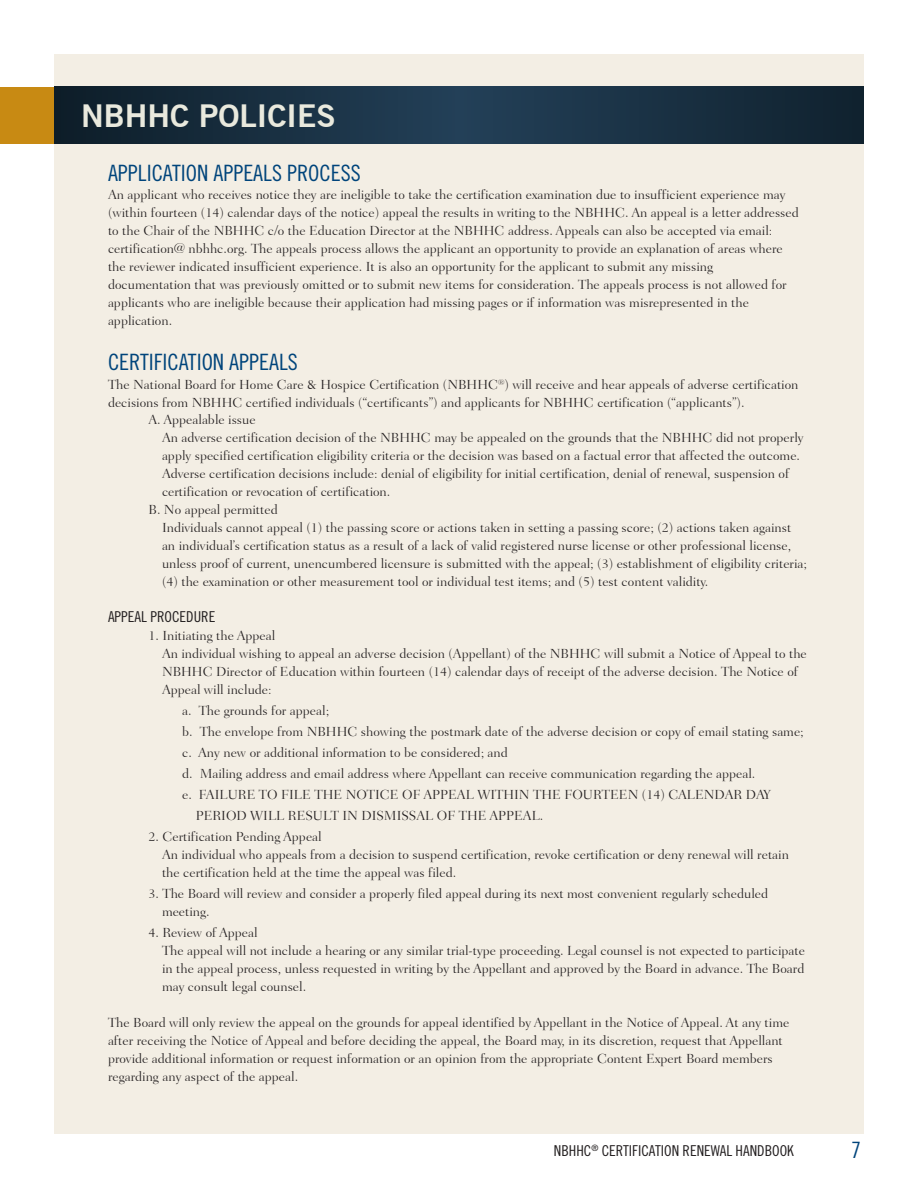
<style>
.page{position:relative;width:918px;height:1188px;background:#fff}
.page>*{position:absolute;margin:0;border:0;box-sizing:border-box;transform-origin:0 0}
.Bar_Headings{font:700 31.5px "Trade Gothic No.2";color:#e9e9dd}
.Body_Text{font:22.5px "Trade Gothic Cond Eighteen";color:#00447b}
.Text_Smaller_Headers{font:15px "Trade Gothic Cond Eighteen";color:#231f20}
.Body_Text-2{font:300 13.5px/18px "Fairfield LH45";color:#231f20}
</style>
<div class="page">
<div style="left:54px;top:54px;width:810px;height:1080px;background:#f3eee4"></div>
<svg style="left:54px;top:87px;width:810px;height:57px;background:#182f41"></svg>
<div style="left:0;top:87px;width:54px;height:57px;background:#c88a13"></div>
<p class="Bar_Headings" style="left:81px;top:96px;width:256px">NBHHC POLICIES</p>
<p class="Body_Text" style="left:108px;top:159px;width:254px">APPLICATION APPEALS PROCESS</p>
<p class="Body_Text-2" style="left:108px;top:186px;width:692px">An applicant who receives notice they are ineligible to take the certification examination due to insufficient experience may (within fourteen (14) calendar days of the notice) appeal the results in writing to the NBHHC. An appeal is a letter addressed to the Chair of the NBHHC c/o the Education Director at the NBHHC address. Appeals can also be accepted via email: certification@ nbhhc.org. The appeals process allows the applicant an opportunity to provide an explanation of areas where the reviewer indicated insufficient experience. It is also an opportunity for the applicant to submit any missing documentation that was previously omitted or to submit new items for consideration. The appeals process is not allowed for applicants who are ineligible because their application had missing pages or if information was misrepresented in the application.</p>
<p class="Body_Text" style="left:108px;top:349px;width:191px">CERTIFICATION APPEALS</p>
<p class="Body_Text-2" style="left:108px;top:376px;width:692px">The National Board for Home Care &amp; Hospice Certification (NBHHC<sup>®</sup>) will receive and hear appeals of adverse certification decisions from NBHHC certified individuals (“certificants”) and applicants for NBHHC certification (“applicants”).</p>
<p class="Body_Text-2" style="left:148px;top:410px;width:109px">A. Appealable issue</p>
<p class="Body_Text-2" style="left:162px;top:428px;width:643px">An adverse certification decision of the NBHHC may be appealed on the grounds that the NBHHC did not properly apply specified certification eligibility criteria or the decision was based on a factual error that affected the outcome.<br>Adverse certification decisions include: denial of eligibility for initial certification, denial of renewal, suspension of certification or revocation of certification.</p>
<p class="Body_Text-2" style="left:148px;top:500px;width:131px">B. No appeal permitted</p>
<p class="Body_Text-2" style="left:162px;top:518px;width:647px">Individuals cannot appeal (1) the passing score or actions taken in setting a passing score; (2) actions taken against an individual’s certification status as a result of a lack of valid registered nurse license or other professional license, unless proof of current, unencumbered licensure is submitted with the appeal; (3) establishment of eligibility criteria; (4) the examination or other measurement tool or individual test items; and (5) test content validity.</p>
<p class="Text_Smaller_Headers" style="left:108px;top:607px;width:109px">APPEAL PROCEDURE</p>
<p class="Body_Text-2" style="left:148px;top:626px;width:128px">1. Initiating the Appeal</p>
<p class="Body_Text-2" style="left:162px;top:644px;width:646px">An individual wishing to appeal an adverse decision (Appellant) of the NBHHC will submit a Notice of Appeal to the<br>NBHHC Director of Education within fourteen (14) calendar days of receipt of the adverse decision. The Notice of<br>Appeal will include:</p>
<p class="Body_Text-2" style="left:182px;top:701px;width:148px">a. The grounds for appeal;</p>
<p class="Body_Text-2" style="left:182px;top:722px;width:623px">b. The envelope from NBHHC showing the postmark date of the adverse decision or copy of email stating same;</p>
<p class="Body_Text-2" style="left:182px;top:743px;width:327px">c. Any new or additional information to be considered; and</p>
<p class="Body_Text-2" style="left:182px;top:764px;width:575px">d. Mailing address and email address where Appellant can receive communication regarding the appeal.</p>
<p class="Body_Text-2" style="left:182px;top:785px;width:590px">e. FAILURE TO FILE THE NOTICE OF APPEAL WITHIN THE FOURTEEN (14) CALENDAR DAY</p>
<p class="Body_Text-2" style="left:196px;top:806px;width:349px">PERIOD WILL RESULT IN DISMISSAL OF THE APPEAL.</p>
<p class="Body_Text-2" style="left:148px;top:827px;width:175px">2. Certification Pending Appeal</p>
<p class="Body_Text-2" style="left:162px;top:845px;width:629px">An individual who appeals from a decision to suspend certification, revoke certification or deny renewal will retain the certification held at the time the appeal was filed.</p>
<p class="Body_Text-2" style="left:148px;top:884px;width:621px">3. The Board will review and consider a properly filed appeal during its next most convenient regularly scheduled</p>
<p class="Body_Text-2" style="left:162px;top:902px;width:49px">meeting.</p>
<p class="Body_Text-2" style="left:148px;top:923px;width:111px">4. Review of Appeal</p>
<p class="Body_Text-2" style="left:162px;top:941px;width:645px;text-align:justify">The appeal will not include a hearing or any similar trial-type proceeding. Legal counsel is not expected to participate in the appeal process, unless requested in writing by the Appellant and approved by the Board in advance. The Board may consult legal counsel.</p>
<p class="Body_Text-2" style="left:108px;top:1013px;width:683px">The Board will only review the appeal on the grounds for appeal identified by Appellant in the Notice of Appeal. At any time after receiving the Notice of Appeal and before deciding the appeal, the Board may, in its discretion, request that Appellant provide additional information or request information or an opinion from the appropriate Content Expert Board members regarding any aspect of the appeal.</p>
<p class="Text_Smaller_Headers" style="left:554px;top:1142px;width:242px">NBHHC<sup>®</sup> CERTIFICATION RENEWAL HANDBOOK</p>
<h2 class="Body_Text" style="left:851px;top:1136px;width:11px">7</h2>
</div>
